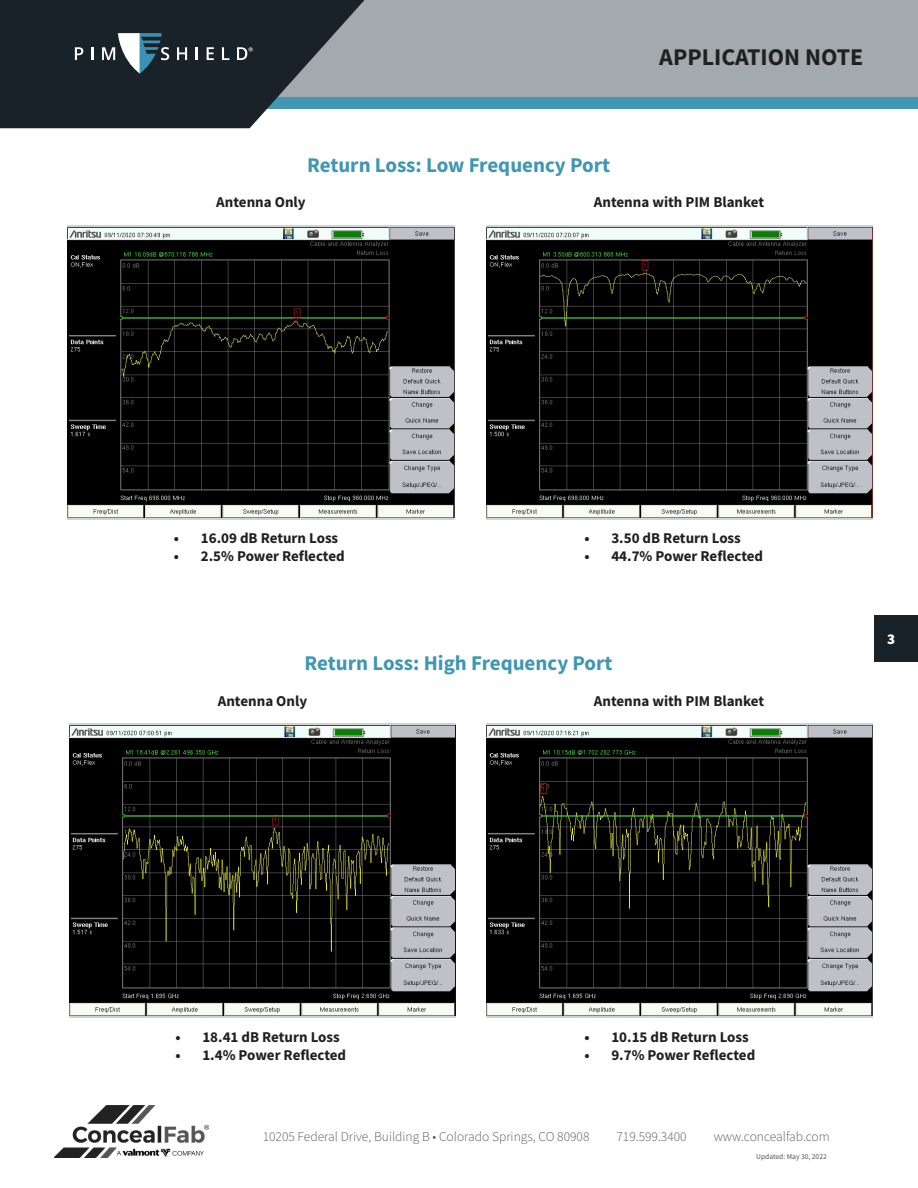
<style>
.page{position:relative;width:918px;height:1188px;background:#fff}
.page>*{position:absolute;margin:0;border:0;box-sizing:border-box;transform-origin:0 0}
.t1{font:700 24px "Source Sans Pro";color:#231f20}
.t2{font:700 21px "Source Sans Pro";color:#3f97b4}
.t3{font:700 15px "Source Sans Pro";color:#231f20}
.t4{font:900 15px "Source Sans Pro";color:#fff}
.t5{font:300 13.5px "Source Sans Pro";color:#54555a}
.t6{font:7.5px "Source Sans Pro";color:#54555a}
</style>
<div class="page">
<div style="left:364px;top:0;width:554px;height:97px;background:#a2aaad"></div>
<div style="left:0;top:97px;width:918px;height:11px;background:#3f97b4"></div>
<svg style="left:0;top:0;width:364px;height:128px;background:#323c43"></svg>
<img style="left:54px;top:1105px;width:155px;height:52px">
<svg style="left:75px;top:47px;width:8px;height:13px"></svg>
<svg style="left:91px;top:47px;width:2px;height:13px"></svg>
<svg style="left:102px;top:33px;width:67px;height:41px"></svg>
<svg style="left:177px;top:47px;width:10px;height:13px"></svg>
<svg style="left:196px;top:47px;width:2px;height:13px"></svg>
<svg style="left:207px;top:47px;width:7px;height:13px"></svg>
<svg style="left:222px;top:47px;width:7px;height:13px"></svg>
<svg style="left:237px;top:47px;width:16px;height:13px"></svg>
<div style="left:874px;top:616px;width:44px;height:46px;background:#1a2229"></div>
<img style="left:68px;top:227px;width:386px;height:290px">
<img style="left:69px;top:726px;width:387px;height:290px">
<img style="left:486px;top:227px;width:386px;height:290px">
<img style="left:486px;top:726px;width:386px;height:290px">
<p class="t2" style="left:307px;top:151px;width:305px">Return Loss: Low Frequency Port</p>
<h1 class="t1" style="left:659px;top:41px;width:205px">APPLICATION NOTE</h1>
<p class="t3" style="left:216px;top:192px;width:91px">Antenna Only</p>
<p class="t3" style="left:594px;top:192px;width:172px">Antenna with PIM Blanket</p>
<p class="t3" style="left:174px;top:528px;width:166px">• 16.09 dB Return Loss</p>
<p class="t3" style="left:174px;top:546px;width:172px">• 2.5% Power Reflected</p>
<p class="t3" style="left:584px;top:528px;width:158px">• 3.50 dB Return Loss</p>
<p class="t3" style="left:584px;top:546px;width:180px">• 44.7% Power Reflected</p>
<p class="t2" style="left:305px;top:649px;width:310px">Return Loss: High Frequency Port</p>
<p class="t3" style="left:218px;top:691px;width:91px">Antenna Only</p>
<p class="t3" style="left:594px;top:691px;width:172px">Antenna with PIM Blanket</p>
<p class="t4" style="left:887px;top:629px;width:10px">3</p>
<p class="t3" style="left:175px;top:1027px;width:166px">• 18.41 dB Return Loss</p>
<p class="t3" style="left:175px;top:1045px;width:172px">• 1.4% Power Reflected</p>
<p class="t3" style="left:584px;top:1027px;width:166px">• 10.15 dB Return Loss</p>
<p class="t3" style="left:584px;top:1045px;width:172px">• 9.7% Power Reflected</p>
<p class="t5" style="left:263px;top:1128px;width:328px">10205 Federal Drive, Building B • Colorado Springs, CO 80908</p>
<p class="t5" style="left:616px;top:1128px;width:72px">719.599.3400</p>
<p class="t5" style="left:714px;top:1128px;width:118px">www.concealfab.com</p>
<p class="t6" style="left:756px;top:1152px;width:72px">Updated: May 30, 2022</p>
</div>
